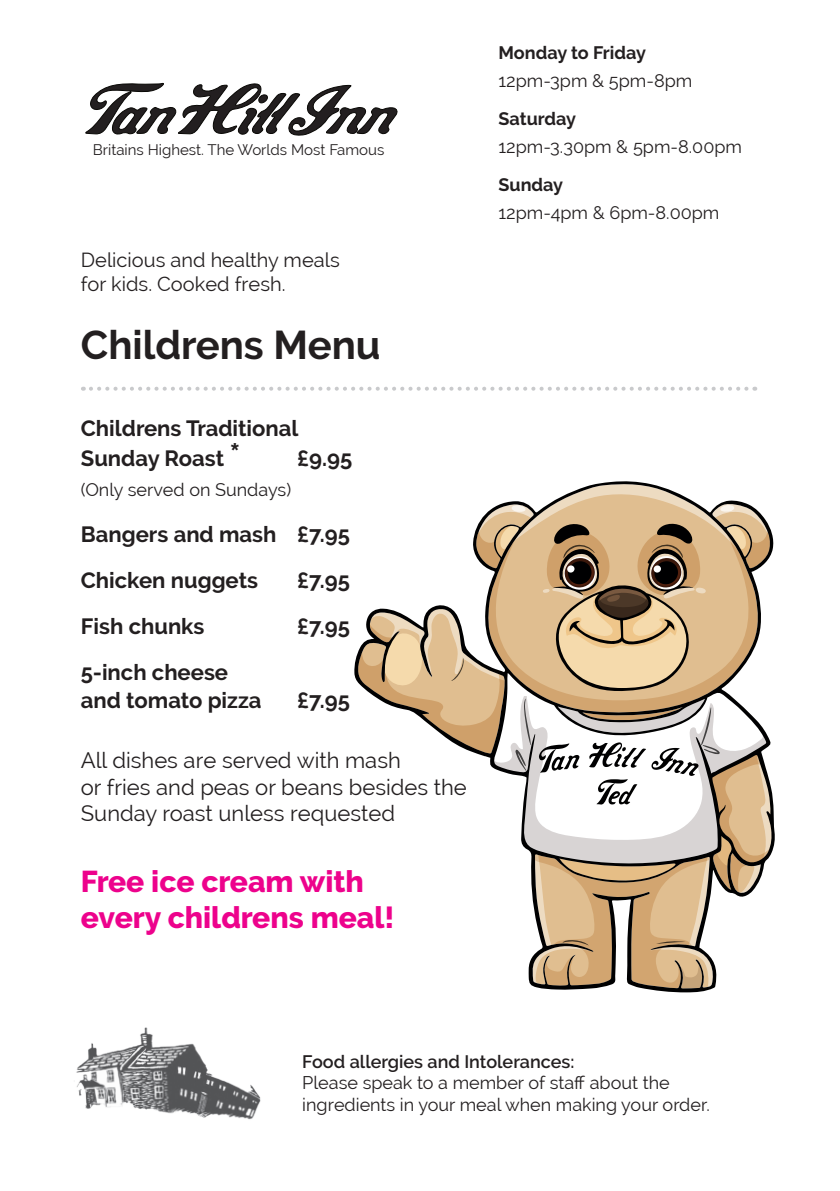
<style>
.page{position:relative;width:840px;height:1191px;background:#fff}
.page>*{position:absolute;margin:0;border:0;box-sizing:border-box;transform-origin:0 0}
.t1{font:700 40px "Raleway";color:#231f20}
.t2{font:800 30px/36px "Raleway";color:#ed028c}
.t3{font:700 22px/30px "Raleway";color:#231f20}
.t4{font:22px/26.4px "Raleway";color:#231f20}
.t5{font:20px/24px "Raleway";color:#231f20}
.t6{font:18px/22px "Raleway";color:#231f20}
.t7{font:600 18px "Raleway";color:#231f20}
.t8{font:700 18px "Raleway";color:#231f20}
.t9{font:15px "Raleway";color:#231f20}
.s1{font-size:32px}
</style>
<div class="page">
<svg style="left:91px;top:387px;width:664px;height:4px"></svg>
<svg style="left:356px;top:482px;width:418px;height:508px"></svg>
<img style="left:76px;top:1027px;width:185px;height:93px">
<svg style="left:85px;top:83px;width:313px;height:53px"></svg>
<p class="t9" style="left:93px;top:141px;width:293px">Britains Highest. The Worlds Most Famous</p>
<p class="t5" style="left:81px;top:248px;width:260px">Delicious and healthy meals for kids. Cooked fresh.</p>
<h1 class="t1" style="left:81px;top:322px;width:301px">Childrens Menu</h1>
<p class="t3" style="left:81px;top:413px;width:219px">Childrens Traditional<br>Sunday Roast <span class="s1">*</span></p>
<p class="t3" style="left:297px;top:443px;width:57px">£9.95</p>
<p class="t6" style="left:81px;top:478px;width:212px">(Only served on Sundays)</p>
<p class="t3" style="left:81px;top:511px;width:270px;line-height:46px">Bangers and mash £7.95<br>Chicken nuggets</p>
<p class="t3" style="left:297px;top:565px;width:54px">£7.95</p>
<p class="t3" style="left:81px;top:611px;width:125px">Fish chunks</p>
<p class="t3" style="left:297px;top:611px;width:54px">£7.95</p>
<p class="t3" style="left:81px;top:658px;width:182px;line-height:28px">5-inch cheese and tomato pizza</p>
<p class="t3" style="left:297px;top:685px;width:54px">£7.95</p>
<p class="t4" style="left:81px;top:747px;width:387px">All dishes are served with mash<br>or fries and peas or beans besides the<br>Sunday roast unless requested</p>
<h2 class="t2" style="left:81px;top:864px;width:315px">Free ice cream with every childrens meal!</h2>
<p class="t8" style="left:498px;top:42px;width:149px">Monday to Friday</p>
<p class="t6" style="left:498px;top:70px;width:195px">12pm-3pm &amp; 5pm-8pm</p>
<p class="t8" style="left:498px;top:108px;width:79px">Saturday</p>
<p class="t6" style="left:498px;top:136px;width:245px">12pm-3.30pm &amp; 5pm-8.00pm</p>
<p class="t8" style="left:498px;top:174px;width:66px">Sunday</p>
<p class="t6" style="left:498px;top:202px;width:222px">12pm-4pm &amp; 6pm-8.00pm</p>
<p class="t7" style="left:302px;top:1051px;width:273px">Food allergies and Intolerances:</p>
<p class="t6" style="left:302px;top:1072px;width:409px">Please speak to a member of staff about the ingredients in your meal when making your order.</p>
</div>
